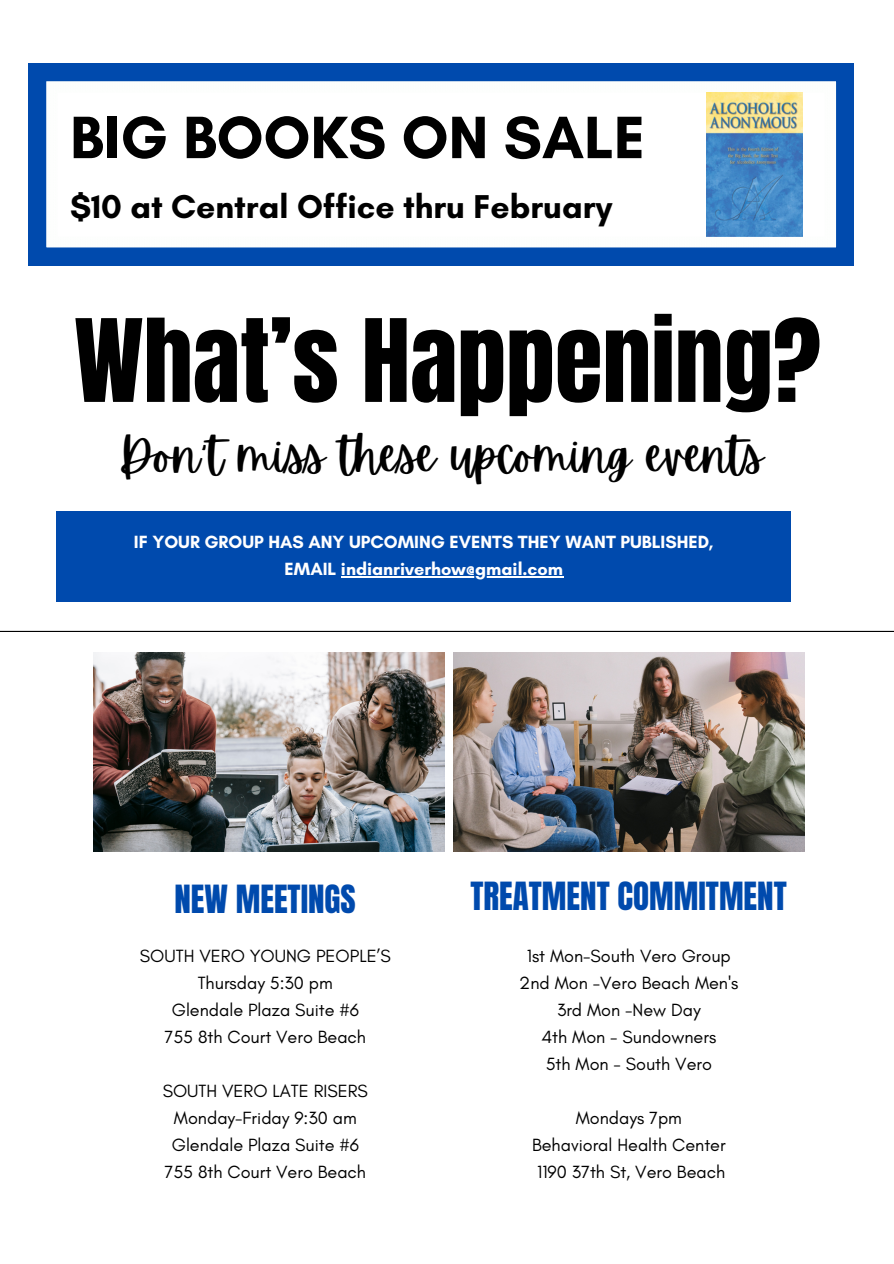
<style>
.page{position:relative;width:894px;height:1264px;background:#fff}
.page>*{position:absolute;margin:0;border:0;box-sizing:border-box;transform-origin:0 0}
.t1{font:97.5px "Anton";color:#000}
.t2{font:700 60.9px "Glacial Indifference";color:#000}
.t3{font:48px "Apricots";color:#000}
.t4{font:700 33.6px "Glacial Indifference";color:#000}
.t5{font:33px "Anton";color:#004aad}
.t6{font:18px/27px "Glacial Indifference";color:#000;text-align:center}
.t7{font:700 18px/27px "Glacial Indifference";color:#fff;text-align:center}
</style>
<div class="page">
<hr style="left:0;top:631px;width:893px;height:1px;background:#000">
<div style="left:56px;top:511px;width:734px;height:90px;background:#004aad"></div>
<svg style="left:28px;top:63px;width:825px;height:202px"></svg>
<img style="left:93px;top:652px;width:351px;height:199px">
<svg style="left:489px;top:184px;width:217px;height:16px"></svg>
<img style="left:453px;top:652px;width:351px;height:199px">
<img style="left:706px;top:92px;width:96px;height:144px">
<hr style="left:341px;top:576px;width:222px;height:1px;background:#fff">
<h2 class="t2" style="left:70px;top:100px;width:576px">BIG BOOKS ON SALE</h2>
<h3 class="t4" style="left:70px;top:186px;width:543px">$10 at Central Office thru February</h3>
<h1 class="t1" style="left:74px;top:291px;width:748px">What’s Happening?</h1>
<h3 class="t3" style="left:119px;top:427px;width:646px">Don’t miss these upcoming events</h3>
<p class="t7" style="left:134px;top:528px;width:581px">IF YOUR GROUP HAS ANY UPCOMING EVENTS THEY WANT PUBLISHED,<br>EMAIL indianriverhow@gmail.com</p>
<h3 class="t5" style="left:174px;top:875px;width:183px">NEW MEETINGS</h3>
<h3 class="t5" style="left:470px;top:872px;width:318px">TREATMENT COMMITMENT</h3>
<p class="t6" style="left:140px;top:941px;width:252px">SOUTH VERO YOUNG PEOPLE’S<br>Thursday 5:30 pm<br>Glendale Plaza Suite #6<br>755 8th Court Vero Beach</p>
<p class="t6" style="left:163px;top:1076px;width:207px">SOUTH VERO LATE RISERS<br>Monday-Friday 9:30 am<br>Glendale Plaza Suite #6<br>755 8th Court Vero Beach</p>
<p class="t6" style="left:519px;top:941px;width:220px">1st Mon-South Vero Group<br>2nd Mon -Vero Beach Men's<br>3rd Mon -New Day<br>4th Mon - Sundowners<br>5th Mon - South Vero</p>
<p class="t6" style="left:532px;top:1103px;width:195px">Mondays 7pm<br>Behavioral Health Center<br>1190 37th St, Vero Beach</p>
</div>
